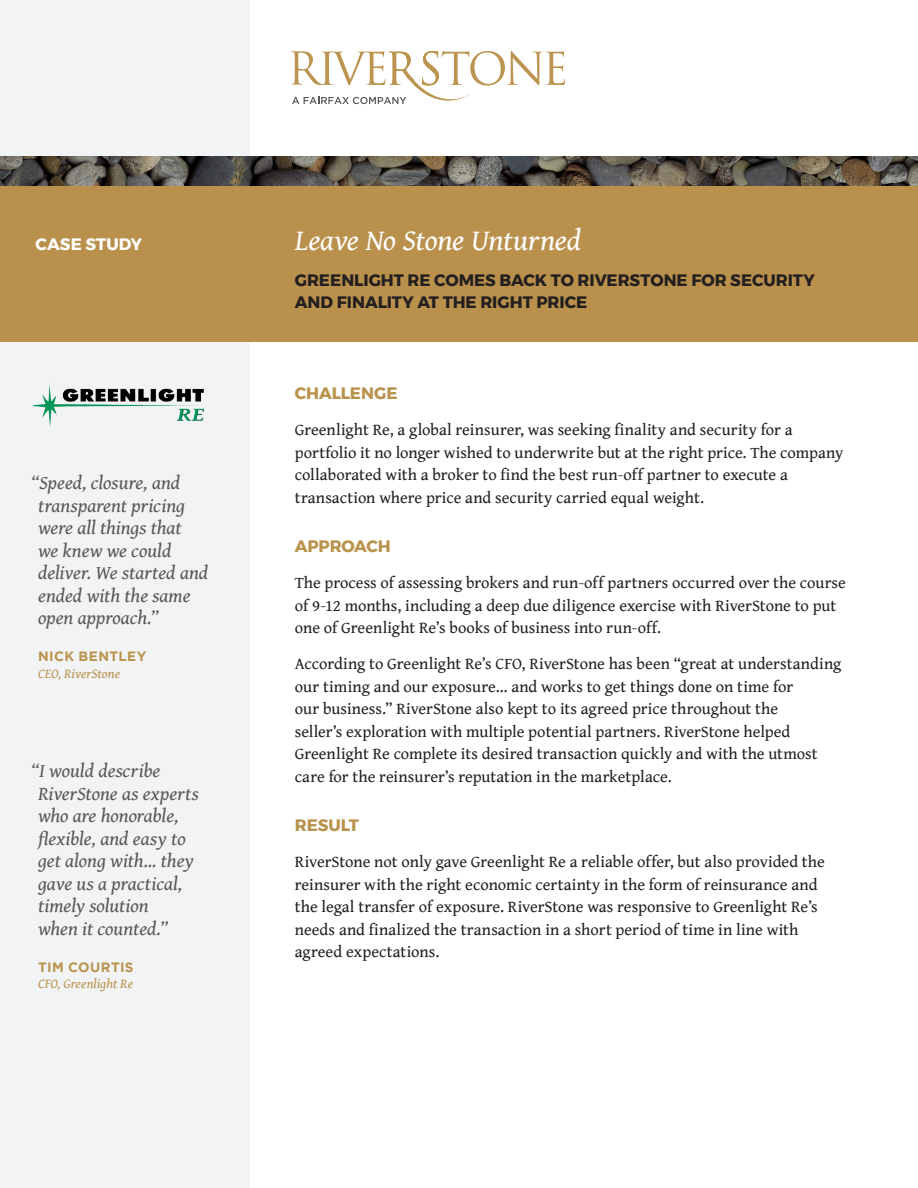
<style>
.page{position:relative;width:918px;height:1188px;background:#fff}
.page>*{position:absolute;margin:0;border:0;box-sizing:border-box;transform-origin:0 0}
.t1{font:italic 30px "Gentium Book Basic";letter-spacing:-.01em;color:#fff}
.Quote_Sidebar{font:italic 19.5px/22.5px "Gentium Book Basic";letter-spacing:-.005em;color:#57585a}
.RS_Body_3{font:16.5px/22.5px "Gentium Book Basic";color:#231f20}
.RS_Subhead{font:700 16.5px/22.5px "Montserrat";letter-spacing:-.005em;color:#231f20}
.RS_Subhead-2{font:700 16.5px "Montserrat";letter-spacing:-.005em;color:#b9934c}
.RS_Subhead-3{font:700 16.5px "Montserrat";letter-spacing:.005em;color:#fff}
.Sidebar_Quote_attrib{font:italic 13.5px/16.5px "Gentium Book Basic";color:#b9934c}
.Sidebar_Quote_attrib-2{font:700 13.5px "Gotham";letter-spacing:.03em;color:#b9934c}
.s1{font-family:"Gotham";font-weight:700;font-style:normal}
</style>
<div class="page">
<svg style="left:291px;top:51px;width:274px;height:53px"></svg>
<div style="left:0;top:0;width:249px;height:1188px;background:#f2f3f4"></div>
<img style="left:0;top:157px;width:918px;height:29px">
<div style="left:0;top:186px;width:918px;height:156px;background:#b9904c"></div>
<img style="left:33px;top:384px;width:172px;height:43px">
<p class="RS_Subhead-3" style="left:36px;top:231px;width:108px">CASE STUDY</p>
<p class="Quote_Sidebar" style="left:38px;top:471px;width:172px;text-indent:-7px">“Speed, closure, and transparent pricing were all things that<br>we knew we could deliver. We started and ended with the same open approach.”</p>
<p class="Sidebar_Quote_attrib-2" style="left:38px;top:649px;width:110px">NICK BENTLEY</p>
<p class="Sidebar_Quote_attrib" style="left:38px;top:665px;width:84px">CEO, RiverStone</p>
<p class="Quote_Sidebar" style="left:38px;top:759px;width:162px;text-indent:-7px">“I would describe<br>RiverStone as experts who are honorable, flexible, and easy to get along with… they gave us a practical, timely solution<br>when it counted.”</p>
<p class="Sidebar_Quote_attrib" style="left:38px;top:959px;width:97px"><span class="s1">TIM COURTIS<br></span>CFO, Greenlight Re</p>
<p class="t1" style="left:295px;top:218px;width:288px">Leave No Stone Unturned</p>
<p class="RS_Subhead" style="left:295px;top:269px;width:521px">GREENLIGHT RE COMES BACK TO RIVERSTONE FOR SECURITY<br>AND FINALITY AT THE RIGHT PRICE</p>
<p class="RS_Subhead-2" style="left:295px;top:380px;width:104px">CHALLENGE</p>
<p class="RS_Body_3" style="left:295px;top:418px;width:550px">Greenlight Re, a global reinsurer, was seeking finality and security for a portfolio it no longer wished to underwrite but at the right price. The company collaborated with a broker to find the best run-off partner to execute a transaction where price and security carried equal weight.</p>
<p class="RS_Subhead-2" style="left:295px;top:533px;width:97px">APPROACH</p>
<p class="RS_Body_3" style="left:295px;top:571px;width:553px">The process of assessing brokers and run-off partners occurred over the course of 9-12 months, including a deep due diligence exercise with RiverStone to put one of Greenlight Re’s books of business into run-off.</p>
<p class="RS_Body_3" style="left:295px;top:652px;width:548px">According to Greenlight Re’s CFO, RiverStone has been “great at understanding our timing and our exposure… and works to get things done on time for<br>our business.” RiverStone also kept to its agreed price throughout the<br>seller’s exploration with multiple potential partners. RiverStone helped Greenlight Re complete its desired transaction quickly and with the utmost care for the reinsurer’s reputation in the marketplace.</p>
<p class="RS_Subhead-2" style="left:295px;top:812px;width:66px">RESULT</p>
<p class="RS_Body_3" style="left:295px;top:850px;width:532px">RiverStone not only gave Greenlight Re a reliable offer, but also provided the reinsurer with the right economic certainty in the form of reinsurance and the legal transfer of exposure. RiverStone was responsive to Greenlight Re’s needs and finalized the transaction in a short period of time in line with agreed expectations.</p>
</div>
